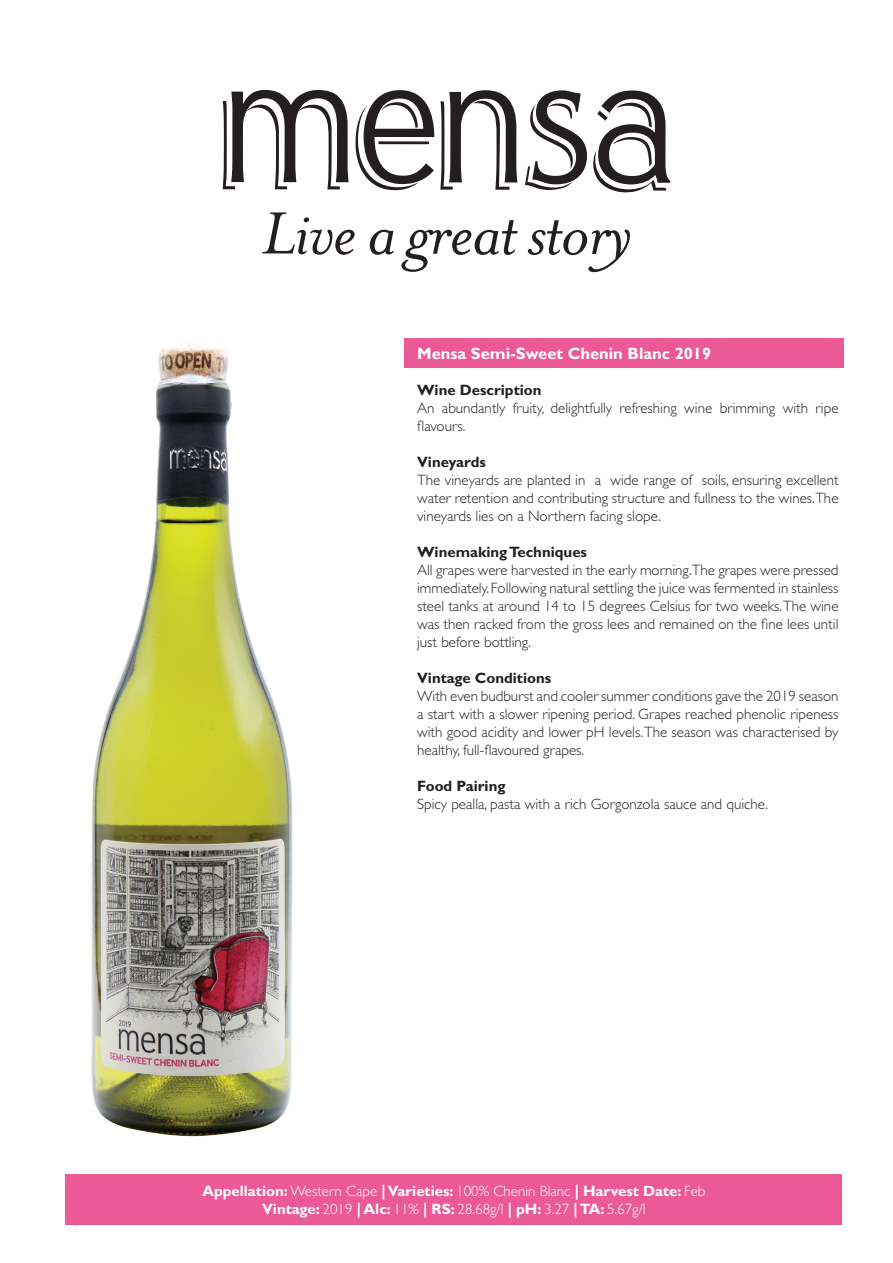
<style>
.page{position:relative;width:893px;height:1263px;background:#fff}
.page>*{position:absolute;margin:0;border:0;box-sizing:border-box;transform-origin:0 0}
.t1{font:700 16.5px "Gill Sans Std";color:#fff}
.t2{font:300 15px/18px "Gill Sans Std";color:#231f20;text-align:justify}
.t3{font:700 15px/18px "Gill Sans Std";color:#fff;text-align:center}
.t4{font:700 15px "Gill Sans Std";color:#231f20}
.s1{font-weight:300}
</style>
<div class="page">
<img style="left:91px;top:344px;width:202px;height:793px">
<div style="left:66px;top:1174px;width:776px;height:50px;background:#eb5996"></div>
<svg style="left:262px;top:212px;width:93px;height:43px"></svg>
<svg style="left:370px;top:230px;width:24px;height:25px"></svg>
<svg style="left:401px;top:220px;width:117px;height:52px"></svg>
<svg style="left:528px;top:220px;width:102px;height:52px"></svg>
<svg style="left:223px;top:90px;width:126px;height:99px"></svg>
<svg style="left:440px;top:90px;width:77px;height:100px"></svg>
<svg style="left:355px;top:90px;width:79px;height:100px"></svg>
<hr style="left:378px;top:141px;width:51px;height:3px;background:#231f20">
<svg style="left:525px;top:90px;width:145px;height:103px"></svg>
<div style="left:405px;top:338px;width:439px;height:30px;background:#eb5996"></div>
<p class="t1" style="left:417px;top:343px;width:295px">Mensa Semi-Sweet Chenin Blanc 2019</p>
<p class="t4" style="left:417px;top:381px;width:126px">Wine Description</p>
<p class="t2" style="left:417px;top:399px;width:423px">An abundantly fruity, delightfully refreshing wine brimming with ripe flavours.</p>
<p class="t4" style="left:417px;top:453px;width:70px">Vineyards</p>
<p class="t2" style="left:417px;top:471px;width:423px">The vineyards are planted in a wide range of soils, ensuring excellent water retention and contributing structure and fullness to the wines.The vineyards lies on a Northern facing slope.</p>
<p class="t4" style="left:417px;top:543px;width:171px">Winemaking Techniques</p>
<p class="t2" style="left:417px;top:561px;width:423px">All grapes were harvested in the early morning.The grapes were pressed immediately. Following natural settling the juice was fermented in stainless steel tanks at around 14 to 15 degrees Celsius for two weeks. The wine was then racked from the gross lees and remained on the fine lees until just before bottling.</p>
<p class="t4" style="left:417px;top:669px;width:136px">Vintage Conditions</p>
<p class="t2" style="left:417px;top:687px;width:423px">With even budburst and cooler summer conditions gave the 2019 season a start with a slower ripening period. Grapes reached phenolic ripeness with good acidity and lower pH levels. The season was characterised by healthy, full-flavoured grapes.</p>
<p class="t4" style="left:417px;top:777px;width:90px">Food Pairing</p>
<p class="t2" style="left:417px;top:795px;width:352px">Spicy pealla, pasta with a rich Gorgonzola sauce and quiche.</p>
<p class="t3" style="left:202px;top:1182px;width:505px">Appellation: <span class="s1">Western Cape</span> | Varieties: <span class="s1">100% Chenin Blanc</span> | Harvest Date: <span class="s1">Feb<br></span>Vintage: <span class="s1">2019</span> | Alc: <span class="s1">11%</span> | RS: <span class="s1">28.68g/l</span> | pH: <span class="s1">3.27</span> | TA: <span class="s1">5.67g/l</span></p>
</div>
